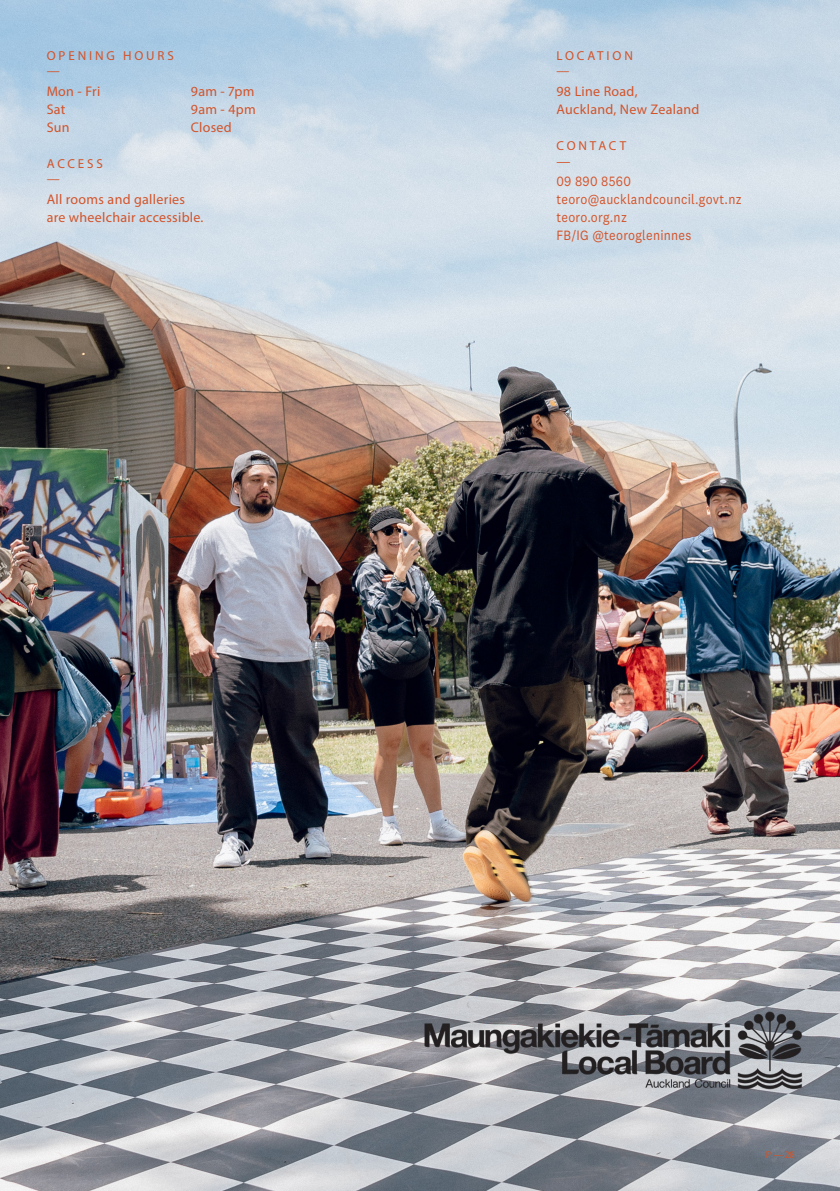
<style>
.page{position:relative;width:840px;height:1191px;background:#fff}
.page>*{position:absolute;margin:0;border:0;box-sizing:border-box;transform-origin:0 0}
.S3__DIN_Regular_6_5_9{font:14px/18px "Myriad Pro";letter-spacing:.02em;color:#d35329}
.S3__DIN_Regular_6_5_9-2{font:14px/19.8px "National 2";letter-spacing:.02em;color:#d35329;scale:.9 1}
.S3__DIN_Regular_6_5_9_CAPS{font:13px "Myriad Pro";letter-spacing:.22em;color:#d35329}
.t1{font:10px "Myriad Pro";color:#d35329}
.s1{font-family:"Myriad Pro"}
</style>
<div class="page">
<img style="left:0;top:0;width:839px;height:1191px">
<img style="left:401px;top:991px;width:416px;height:119px">
<p class="S3__DIN_Regular_6_5_9_CAPS" style="left:47px;top:48px;width:128px">OPENING HOURS</p>
<p class="S3__DIN_Regular_6_5_9_CAPS" style="left:47px;top:64px;width:14px">—</p>
<p class="S3__DIN_Regular_6_5_9" style="left:47px;top:82px;width:55px">Mon - Fri</p>
<p class="S3__DIN_Regular_6_5_9" style="left:191px;top:82px;width:65px">9am - 7pm</p>
<p class="S3__DIN_Regular_6_5_9" style="left:47px;top:100px;width:20px">Sat</p>
<p class="S3__DIN_Regular_6_5_9" style="left:191px;top:100px;width:66px">9am - 4pm</p>
<p class="S3__DIN_Regular_6_5_9" style="left:47px;top:118px;width:24px">Sun</p>
<p class="S3__DIN_Regular_6_5_9" style="left:191px;top:118px;width:42px">Closed</p>
<p class="S3__DIN_Regular_6_5_9_CAPS" style="left:47px;top:156px;width:58px">ACCESS</p>
<p class="S3__DIN_Regular_6_5_9_CAPS" style="left:47px;top:172px;width:14px">—</p>
<p class="S3__DIN_Regular_6_5_9" style="left:47px;top:190px;width:158px">All rooms and galleries are wheelchair accessible.</p>
<p class="S3__DIN_Regular_6_5_9_CAPS" style="left:556px;top:48px;width:78px">LOCATION</p>
<p class="S3__DIN_Regular_6_5_9_CAPS" style="left:556px;top:64px;width:14px">—</p>
<p class="S3__DIN_Regular_6_5_9" style="left:556px;top:82px;width:144px">98 Line Road,<br>Auckland, New Zealand</p>
<p class="S3__DIN_Regular_6_5_9_CAPS" style="left:556px;top:138px;width:71px">CONTACT</p>
<p class="S3__DIN_Regular_6_5_9-2" style="left:556px;top:151px;width:84px"><span class="s1">—<br></span>09 890 8560</p>
<p class="S3__DIN_Regular_6_5_9-2" style="left:556px;top:189px;width:207px">teoro@aucklandcouncil.govt.nz</p>
<p class="S3__DIN_Regular_6_5_9-2" style="left:556px;top:207px;width:80px">teoro.org.nz</p>
<p class="S3__DIN_Regular_6_5_9-2" style="left:556px;top:225px;width:151px">FB/IG @teorogleninnes</p>
<p class="t1" style="left:765px;top:1148px;width:30px">P — 28</p>
</div>
